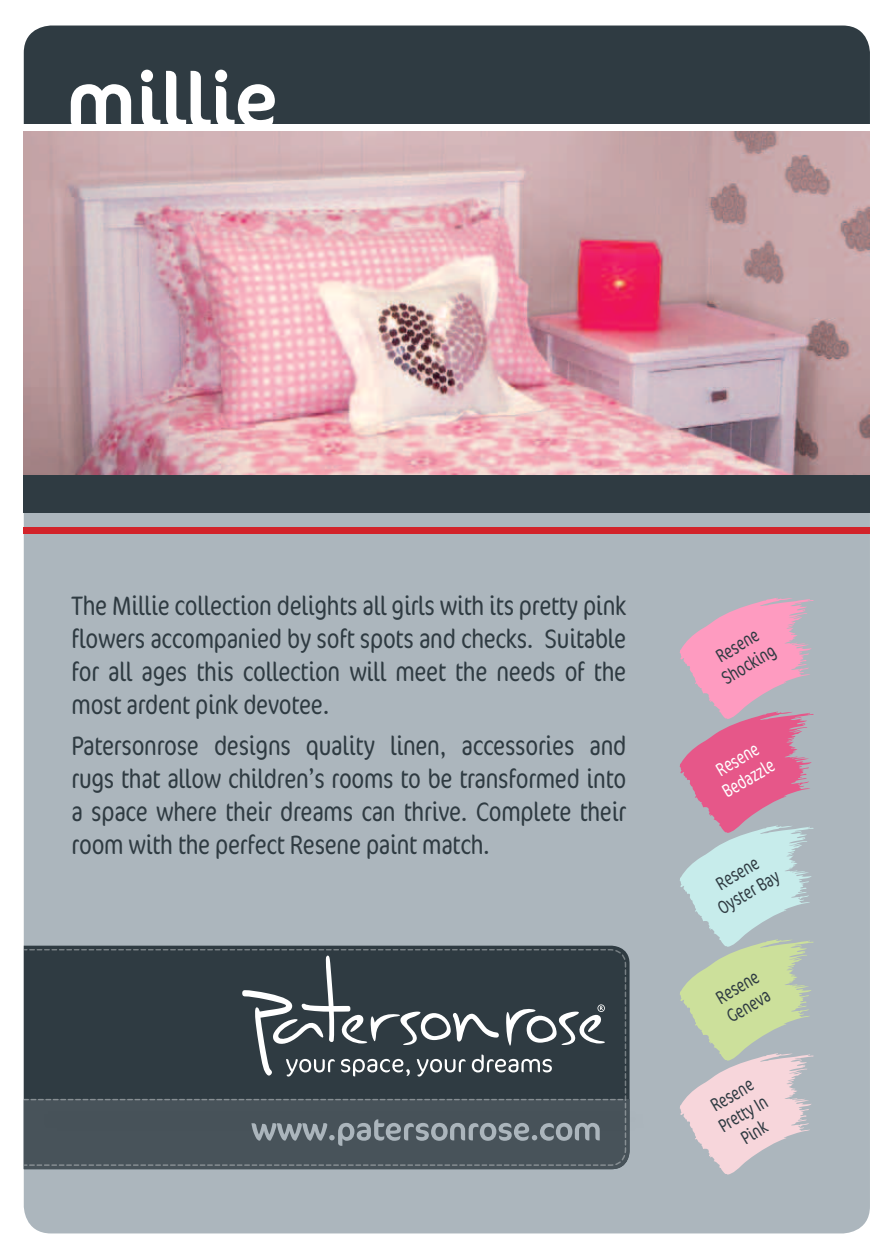
<style>
.page{position:relative;width:893px;height:1259px;background:#fff}
.page>*{position:absolute;margin:0;border:0;box-sizing:border-box;transform-origin:0 0}
.t1{font:79.5px "Cocon";letter-spacing:-.01em;color:#fff}
.t2{font:300 condensed 27px/33px "Cocon";letter-spacing:-.01em;color:#2f3b42;text-align:justify}
.t3{font:300 condensed 18.9px/21.6px "Cocon";color:#2f3b42;text-align:center;scale:.91 1}
.t4{font:300 condensed 18.9px/21.6px "Cocon";color:#fff;scale:.91 1}
</style>
<div class="page">
<img style="left:24px;top:132px;width:846px;height:343px">
<div style="left:24px;top:507px;width:846px;height:726px;background:#acb6bd"></div>
<div style="left:24px;top:26px;width:846px;height:98px;background:#2f3b42"></div>
<div style="left:24px;top:1099px;width:605px;height:70px;background:#48535a"></div>
<svg style="left:23px;top:948px;width:604px;height:218px"></svg>
<div style="left:31px;top:1103px;width:626px;height:33px;background:#231f20;opacity:.5"></div>
<svg style="left:24px;top:949px;width:603px;height:197px"></svg>
<div style="left:24px;top:475px;width:846px;height:37px;background:#2f3b42"></div>
<div style="left:24px;top:527px;width:846px;height:6px;background:#d2232a"></div>
<svg style="left:680px;top:598px;width:134px;height:576px"></svg>
<h1 class="t1" style="left:66px;top:54px;width:214px">millie</h1>
<p class="t2" style="left:72px;top:590px;width:556px">The Millie collection delights all girls with its pretty pink flowers accompanied by soft spots and checks. Suitable for all ages this collection will meet the needs of the most ardent pink devotee.</p>
<p class="t2" style="left:72px;top:730px;width:556px">Patersonrose designs quality linen, accessories and rugs that allow children’s rooms to be transformed into a space where their dreams can thrive. Complete their room with the perfect Resene paint match.</p>
<p class="t4" style="left:708px;top:765px;width:64px;rotate:-31deg">Resene<br>Bedazzle</p>
<p class="t3" style="left:707px;top:652px;width:66px;rotate:-31deg">Resene<br>Shocking</p>
<p class="t3" style="left:703px;top:882px;width:77px;rotate:-31deg">Resene<br>Oyster Bay</p>
<p class="t3" style="left:712px;top:991px;width:53px;text-align:left;rotate:-31deg">Resene<br>Geneva</p>
<p class="t3" style="left:704px;top:1100px;width:60px;rotate:-31deg">Resene<br>Pretty In<br>Pink</p>
</div>
